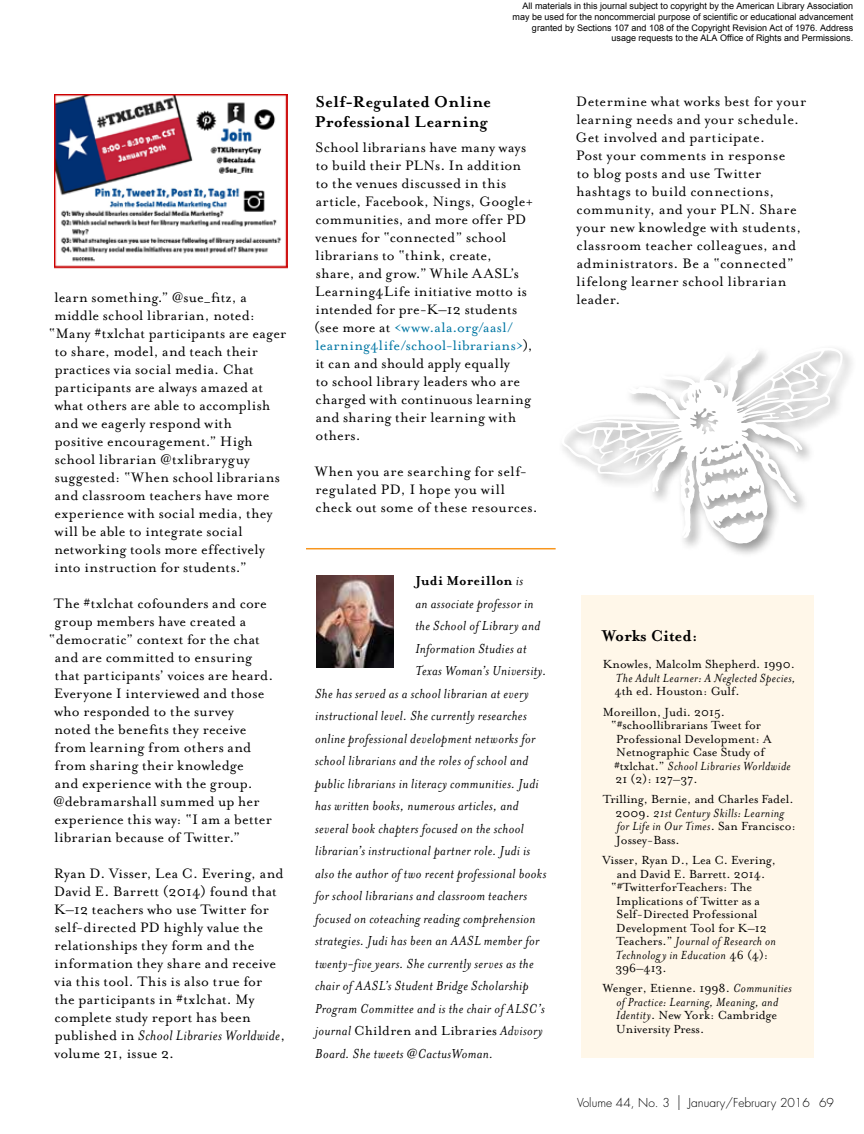
<style>
.page{position:relative;width:864px;height:1134px;background:#fff}
.page>*{position:absolute;margin:0;border:0;box-sizing:border-box;transform-origin:0 0}
.t1{font:700 18px/20.2px "Mrs Eaves";letter-spacing:.015em;color:#000}
.t2{font:15.75px/18px "Mrs Eaves Roman";letter-spacing:.02em;color:#000}
.t3{font:italic 15.75px "Mrs Eaves";letter-spacing:.025em;color:#000}
.t4{font:italic 15px "Mrs Eaves";letter-spacing:.025em;color:#000}
.t5{font:15px "Mrs Eaves Roman";letter-spacing:.02em;color:#000}
.t6{font:700 15px "Mrs Eaves";letter-spacing:.01em;color:#000}
.t7{font:13.5px/20.2px "Mrs Eaves Roman";color:#000}
.t8{font:italic 13.5px/13.5px "Mrs Eaves";letter-spacing:.03em;color:#000}
.t9{font:300 12px "Futura";color:#000}
.t10{font:9px/10.8px "Arial";color:#000;text-align:right}
.s1{font-family:"Mrs Eaves Roman";font-style:normal}
.s2{color:#0076a3}
.s3{font-weight:400;font-style:italic}
.s4{font-family:"Mrs Eaves";font-style:italic}
.s5{font-size:18px}
</style>
<div class="page">
<img style="left:316px;top:576px;width:78px;height:92px">
<hr style="left:306px;top:548px;width:250px;height:1px;background:#f8961d">
<div style="left:581px;top:596px;width:233px;height:462px;background:#fff7e9"></div>
<img style="left:54px;top:94px;width:234px;height:175px">
<div style="left:558px;top:344px;width:299px;height:214px;background:#000;opacity:.4"></div>
<svg style="left:561px;top:347px;width:282px;height:197px"></svg>
<p class="t2" style="left:54px;top:288px;width:194px">learn something.” @sue_fitz, a</p>
<p class="t2" style="left:54px;top:306px;width:202px">middle school librarian, noted:</p>
<p class="t2" style="left:49px;top:324px;width:239px">“Many #txlchat participants are eager</p>
<p class="t2" style="left:55px;top:342px;width:205px">to share, model, and teach their</p>
<p class="t2" style="left:55px;top:360px;width:201px">practices via social media. Chat</p>
<p class="t2" style="left:55px;top:378px;width:210px">participants are always amazed at</p>
<p class="t2" style="left:55px;top:396px;width:217px">what others are able to accomplish</p>
<p class="t2" style="left:55px;top:414px;width:179px">and we eagerly respond with</p>
<p class="t2" style="left:55px;top:432px;width:200px">positive encouragement.” High</p>
<p class="t2" style="left:55px;top:450px;width:197px">school librarian @txlibraryguy</p>
<p class="t2" style="left:55px;top:468px;width:227px">suggested: “When school librarians</p>
<p class="t2" style="left:55px;top:486px;width:216px">and classroom teachers have more</p>
<p class="t2" style="left:55px;top:504px;width:220px">experience with social media, they</p>
<p class="t2" style="left:55px;top:522px;width:189px">will be able to integrate social</p>
<p class="t2" style="left:54px;top:540px;width:212px">networking tools more effectively</p>
<p class="t2" style="left:54px;top:558px;width:194px">into instruction for students.”</p>
<p class="t2" style="left:54px;top:594px;width:214px">The #txlchat cofounders and core</p>
<p class="t2" style="left:55px;top:612px;width:193px">group members have created a</p>
<p class="t2" style="left:49px;top:630px;width:212px">“democratic” context for the chat</p>
<p class="t2" style="left:55px;top:648px;width:199px">and are committed to ensuring</p>
<p class="t2" style="left:55px;top:666px;width:220px">that participants’ voices are heard.</p>
<p class="t2" style="left:54px;top:684px;width:212px">Everyone I interviewed and those</p>
<p class="t2" style="left:55px;top:702px;width:181px">who responded to the survey</p>
<p class="t2" style="left:54px;top:720px;width:194px">noted the benefits they receive</p>
<p class="t2" style="left:54px;top:738px;width:198px">from learning from others and</p>
<p class="t2" style="left:54px;top:756px;width:191px">from sharing their knowledge</p>
<p class="t2" style="left:55px;top:774px;width:199px">and experience with the group.</p>
<p class="t2" style="left:53px;top:792px;width:208px">@debramarshall summed up her</p>
<p class="t2" style="left:55px;top:810px;width:219px">experience this way: “I am a better</p>
<p class="t2" style="left:54px;top:828px;width:187px">librarian because of Twitter.”</p>
<p class="t2" style="left:54px;top:864px;width:231px">Ryan D. Visser, Lea C. Evering, and David E. Barrett (2014) found that K–12 teachers who use Twitter for self-directed PD highly value the relationships they form and the information they share and receive via this tool. This is also true for the participants in #txlchat. My complete study report has been</p>
<p class="t3" style="left:55px;top:1027px;width:232px"><span class="s1">published in</span> School Libraries Worldwide<span class="s1">,</span></p>
<p class="t2" style="left:55px;top:1044px;width:121px">volume 21, issue 2.</p>
<p class="t10" style="left:513px;top:0;width:342px">All materials in this journal subject to copyright by the American Library Association may be used for the noncommercial purpose of scientific or educational advancement granted by Sections 107 and 108 of the Copyright Revision Act of 1976. Address usage requests to the ALA Office of Rights and Permissions.</p>
<p class="t1" style="left:315px;top:92px;width:177px">Self-Regulated Online<br>Professional Learning</p>
<p class="t2" style="left:314px;top:139px;width:220px">School librarians have many ways to build their PLNs. In addition to the venues discussed in this article, Facebook, Nings, Google+ communities, and more offer PD venues for “connected” school librarians to “think, create, share, and grow.” While AASL’s<br>Learning4Life initiative motto is intended for pre-K–12 students (see more at <span class="s2">&lt;www.ala.org/aasl/ learning4life/school-librarians&gt;</span>), it can and should apply equally<br>to school library leaders who are charged with continuous learning and sharing their learning with others.</p>
<p class="t2" style="left:315px;top:463px;width:224px">When you are searching for self&shy;regulated PD, I hope you will check out some of these resources.</p>
<p class="t6" style="left:415px;top:572px;width:109px">Judi Moreillon <span class="s3">is</span></p>
<p class="t4" style="left:415px;top:595px;width:120px">an associate professor in</p>
<p class="t4" style="left:415px;top:618px;width:126px">the School of Library and</p>
<p class="t4" style="left:415px;top:640px;width:113px">Information Studies at</p>
<p class="t4" style="left:415px;top:663px;width:133px">Texas Woman’s University.</p>
<p class="t4" style="left:315px;top:685px;width:215px">She has served as a school librarian at every</p>
<p class="t4" style="left:315px;top:708px;width:213px">instructional level. She currently researches</p>
<p class="t4" style="left:315px;top:730px;width:222px">online professional development networks for</p>
<p class="t4" style="left:315px;top:753px;width:215px">school librarians and the roles of school and</p>
<p class="t4" style="left:315px;top:775px;width:225px">public librarians in literacy communities. Judi</p>
<p class="t4" style="left:315px;top:798px;width:205px">has written books, numerous articles, and</p>
<p class="t4" style="left:315px;top:820px;width:210px">several book chapters focused on the school</p>
<p class="t4" style="left:315px;top:843px;width:217px">librarian’s instructional partner role. Judi is</p>
<p class="t4" style="left:315px;top:865px;width:233px">also the author of two recent professional books</p>
<p class="t4" style="left:315px;top:888px;width:214px">for school librarians and classroom teachers</p>
<p class="t4" style="left:315px;top:910px;width:222px">focused on coteaching reading comprehension</p>
<p class="t4" style="left:315px;top:933px;width:226px">strategies. Judi has been an AASL member for</p>
<p class="t4" style="left:315px;top:955px;width:220px">twenty-five years. She currently serves as the</p>
<p class="t4" style="left:315px;top:978px;width:215px">chair of AASL’s Student Bridge Scholarship</p>
<p class="t4" style="left:315px;top:1000px;width:231px">Program Committee and is the chair of ALSC’s</p>
<p class="t5" style="left:315px;top:1023px;width:229px"><span class="s4">journal</span> Children and Libraries <span class="s4">Advisory</span></p>
<p class="t4" style="left:315px;top:1045px;width:179px">Board. She tweets @CactusWoman.</p>
<p class="t2" style="left:576px;top:93px;width:232px">Determine what works best for your learning needs and your schedule.<br>Get involved and participate.<br>Post your comments in response<br>to blog posts and use Twitter hashtags to build connections, community, and your PLN. Share your new knowledge with students, classroom teacher colleagues, and administrators. Be a “connected” lifelong learner school librarian leader.</p>
<p class="t1" style="left:602px;top:626px;width:97px">Works Cited:</p>
<p class="t7" style="left:603px;top:654px;width:194px">Knowles, Malcolm Shepherd. 1990.</p>
<p class="t8" style="left:616px;top:671px;width:181px">The Adult Learner: A Neglected Species,</p>
<p class="t7" style="left:603px;top:681px;width:138px;text-indent:12px">4th ed. Houston: Gulf.<br>Moreillon, Judi. 2015.</p>
<p class="t7" style="left:616px;top:718px;width:157px;line-height:13.5px;text-indent:-5px">“#schoollibrarians Tweet for<br>Professional Development: A<br>Netnographic Case Study of</p>
<p class="t8" style="left:614px;top:759px;width:178px"><span class="s1">#txlchat.”</span> School Libraries Worldwide</p>
<p class="t7" style="left:603px;top:769px;width:192px;text-indent:13px">21 (2): 127–37.<br>Trilling, Bernie, and Charles Fadel.</p>
<p class="t8" style="left:616px;top:806px;width:182px"><span class="s1">2009.</span> 21st Century Skills: Learning for Life in Our Times<span class="s1">. San Francisco:</span></p>
<p class="t7" style="left:603px;top:830px;width:175px;text-indent:13px">Jossey-Bass.<br>Visser, Ryan D., Lea C. Evering,</p>
<p class="t7" style="left:617px;top:864px;width:150px">and David E. Barrett. 2014.</p>
<p class="t7" style="left:611px;top:877px;width:143px">“#TwitterforTeachers: The</p>
<p class="t7" style="left:616px;top:891px;width:145px">Implications of Twitter as a</p>
<p class="t7" style="left:617px;top:904px;width:142px">Self-Directed Professional</p>
<p class="t7" style="left:616px;top:918px;width:152px">Development Tool for K–12</p>
<p class="t8" style="left:616px;top:934px;width:161px"><span class="s1">Teachers.”</span> Journal of Research on<br>Technolog y in Education <span class="s1">46 (4):</span></p>
<p class="t7" style="left:603px;top:958px;width:190px;text-indent:12px">396–413.<br>Wenger, Etienne. 1998. <span class="s4">Communities</span></p>
<p class="t8" style="left:616px;top:995px;width:163px">of Practice: Learning, Meaning, and</p>
<p class="t7" style="left:616px;top:1009px;width:162px;line-height:13.5px"><span class="s4">Identity</span>. New York: Cambridge<br>University Press.</p>
<p class="t9" style="left:577px;top:1095px;width:258px">Volume 44, No. 3 <span class="s5">|</span> January/February 2016 69</p>
</div>
